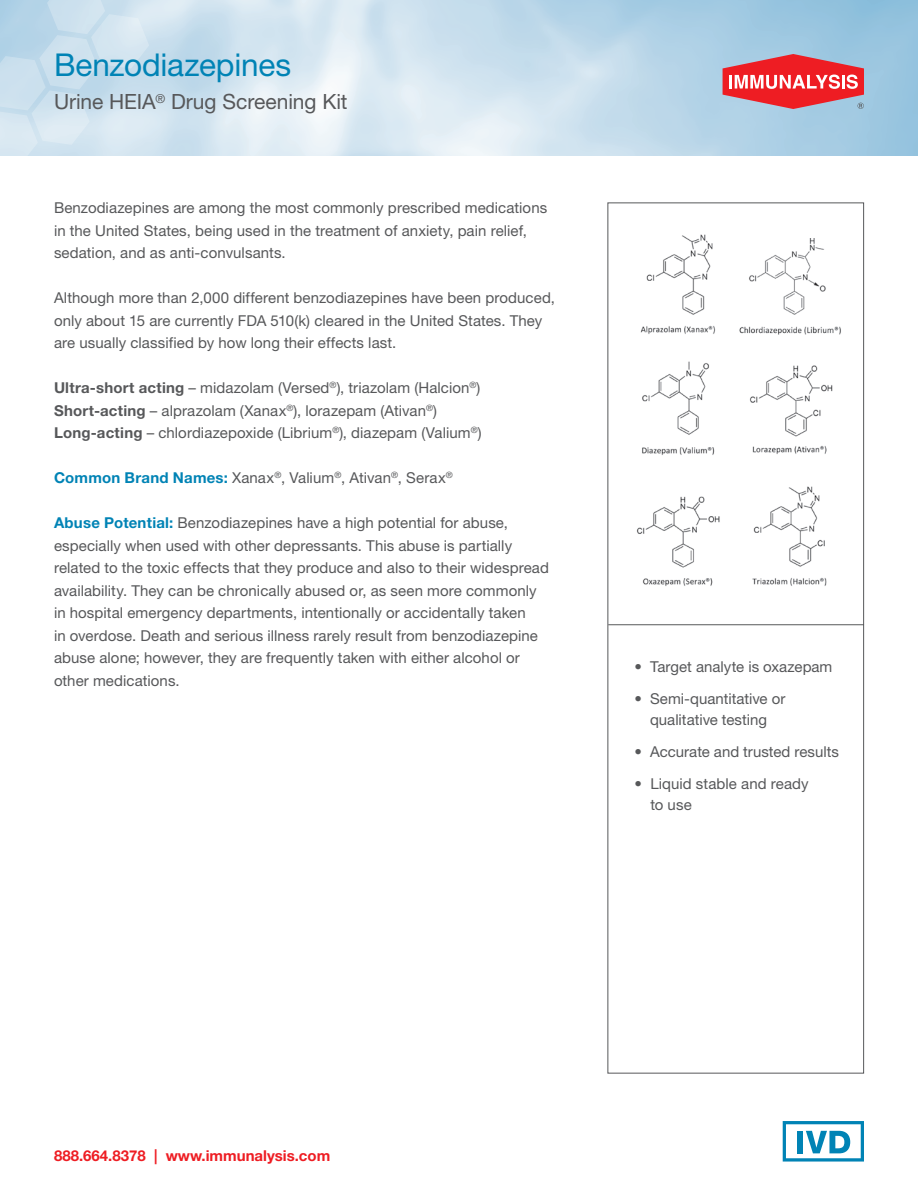
<style>
.page{position:relative;width:918px;height:1188px;background:#fff}
.page>*{position:absolute;margin:0;border:0;box-sizing:border-box;transform-origin:0 0}
.t1{font:31.5px "Helvetica Neue LT Std";letter-spacing:-.005em;color:#0083b5}
.t2{font:21px "Helvetica Neue LT Std";letter-spacing:-.005em;color:#57585a}
.t3{font:15px/22.5px "Helvetica Neue LT Std";letter-spacing:.005em;color:#57585a}
.t4{font:700 15px "Helvetica Neue LT Std";color:#ee1d23}
.s1{font-weight:700}
.s2{font-weight:700;color:#0083b5}
</style>
<div class="page">
<svg style="left:0;top:0;width:149px;height:156px;background:#cce0ee"></svg>
<svg style="left:723px;top:54px;width:141px;height:55px;background:#dc646e"></svg>
<svg style="left:783px;top:1121px;width:81px;height:41px"></svg>
<div style="left:608px;top:202px;width:256px;height:872px;border:1px solid #57585a"></div>
<hr style="left:608px;top:624px;width:256px;height:1px;background:#57585a">
<img style="left:636px;top:496px;width:84px;height:90px">
<img style="left:739px;top:239px;width:102px;height:96px">
<img style="left:642px;top:361px;width:73px;height:94px">
<img style="left:752px;top:486px;width:75px;height:100px">
<img style="left:750px;top:365px;width:83px;height:89px">
<img style="left:640px;top:234px;width:76px;height:100px">
<p class="t1" style="left:54px;top:47px;width:239px">Benzodiazepines</p>
<p class="t2" style="left:54px;top:90px;width:295px">Urine HEIA<sup>®</sup> Drug Screening Kit</p>
<p class="t3" style="left:54px;top:196px;width:495px">Benzodiazepines are among the most commonly prescribed medications in the United States, being used in the treatment of anxiety, pain relief, sedation, and as anti-convulsants.</p>
<p class="t3" style="left:54px;top:286px;width:503px">Although more than 2,000 different benzodiazepines have been produced, only about 15 are currently FDA 510(k) cleared in the United States. They are usually classified by how long their effects last.</p>
<p class="t3" style="left:54px;top:376px;width:428px"><span class="s1">Ultra-short acting</span> – midazolam (Versed<sup>®</sup>), triazolam (Halcion<sup>®</sup>)</p>
<p class="t3" style="left:54px;top:399px;width:385px"><span class="s1">Short-acting</span> – alprazolam (Xanax<sup>®</sup>), lorazepam (Ativan<sup>®</sup>)</p>
<p class="t3" style="left:54px;top:421px;width:429px"><span class="s1">Long-acting</span> – chlordiazepoxide (Librium<sup>®</sup>), diazepam (Valium<sup>®</sup>)</p>
<p class="t3" style="left:54px;top:466px;width:400px"><span class="s2">Common Brand Names:</span> Xanax<sup>®</sup>, Valium<sup>®</sup>, Ativan<sup>®</sup>, Serax<sup>®</sup></p>
<p class="t3" style="left:54px;top:511px;width:496px"><span class="s2">Abuse Potential:</span> Benzodiazepines have a high potential for abuse, especially when used with other depressants. This abuse is partially related to the toxic effects that they produce and also to their widespread availability. They can be chronically abused or, as seen more commonly in hospital emergency departments, intentionally or accidentally taken<br>in overdose. Death and serious illness rarely result from benzodiazepine abuse alone; however, they are frequently taken with either alcohol or other medications.</p>
<p class="t3" style="left:634px;top:655px;width:199px">• Target analyte is oxazepam</p>
<p class="t3" style="left:634px;top:688px;width:152px;line-height:21px;text-align:center">• Semi-quantitative or qualitative testing</p>
<p class="t3" style="left:634px;top:740px;width:206px">• Accurate and trusted results</p>
<p class="t3" style="left:650px;top:773px;width:160px;line-height:21px;text-indent:-16px">• Liquid stable and ready to use</p>
<p class="t4" style="left:54px;top:1146px;width:278px">888.664.8378 | www.immunalysis.com</p>
</div>
